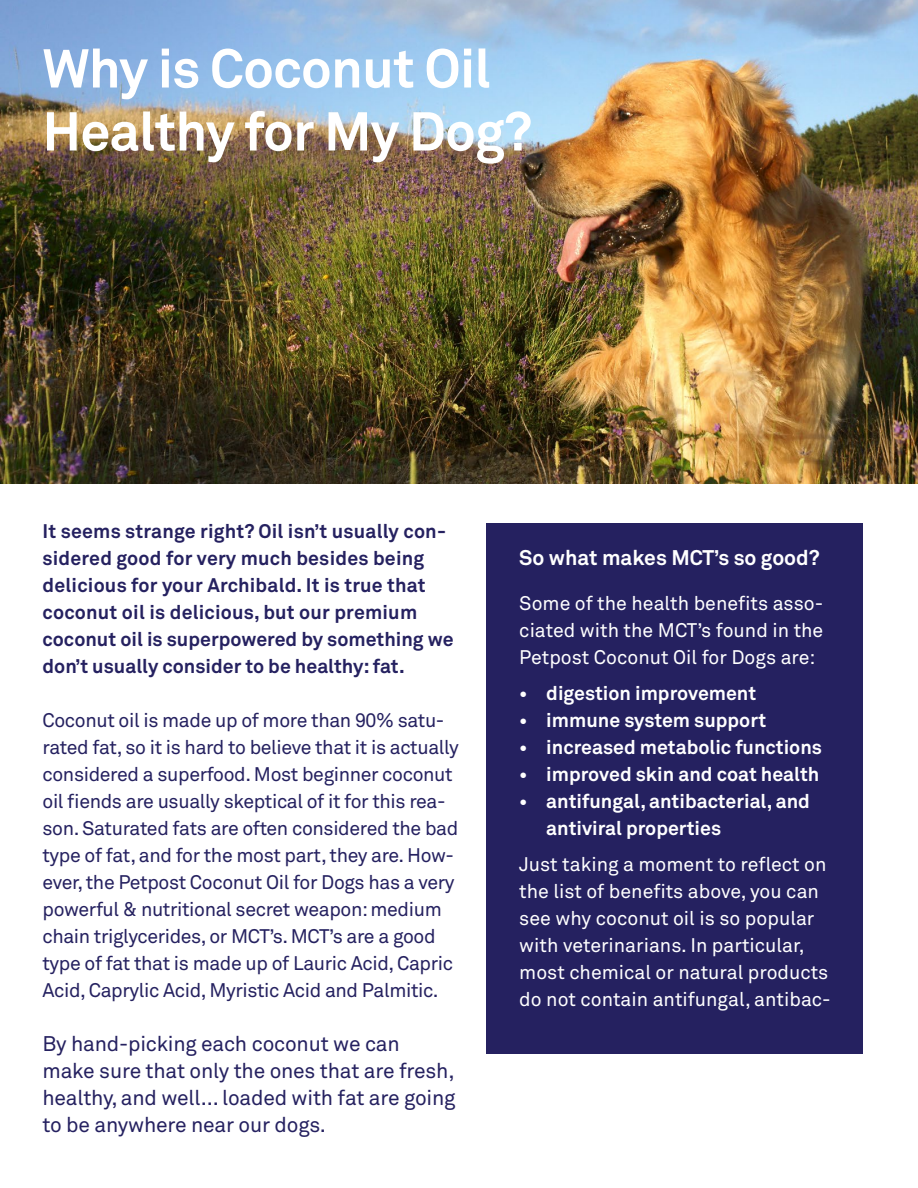
<style>
.page{position:relative;width:918px;height:1188px;background:#fff}
.page>*{position:absolute;margin:0;border:0;box-sizing:border-box;transform-origin:0 0}
.t1{font:700 54px "Akkurat";letter-spacing:-.015em;color:#fff}
.t2{font:21px/27px "Akkurat";letter-spacing:-.01em;color:#252160}
.t3{font:700 21px "Akkurat";color:#fff}
.t4{font:19.5px/27px "Akkurat";letter-spacing:-.02em;color:#252160}
.t5{font:19.5px/27px "Akkurat";color:#fff;text-align:justify}
.t6{font:700 19.5px/27px "Akkurat";letter-spacing:.01em;color:#252160}
.t7{font:700 19.5px/27px "Akkurat";color:#fff}
</style>
<div class="page">
<img style="left:0;top:0;width:918px;height:484px">
<div style="left:486px;top:523px;width:376px;height:531px;background:#252160"></div>
<p class="t1" style="left:43px;top:34px;width:450px">Why is Coconut Oil</p>
<p class="t1" style="left:43px;top:97px;width:491px">Healthy for My Dog?</p>
<p class="t6" style="left:43px;top:517px;width:413px">It seems strange right? Oil isn’t usually con&shy;sidered good for very much besides being delicious for your Archibald. It is true that coconut oil is delicious, but our premium coconut oil is superpowered by something we don’t usually consider to be healthy: fat.</p>
<p class="t4" style="left:43px;top:707px;width:418px">Coconut oil is made up of more than 90% satu&shy;rated fat, so it is hard to believe that it is actually considered a superfood. Most beginner coconut oil fiends are usually skeptical of it for this rea&shy;son. Saturated fats are often considered the bad type of fat, and for the most part, they are. How&shy;ever, the Petpost Coconut Oil for Dogs has a very powerful &amp; nutritional secret weapon: medium chain triglycerides, or MCT’s. MCT’s are a good type of fat that is made up of Lauric Acid, Capric Acid, Caprylic Acid, Myristic Acid and Palmitic.</p>
<p class="t2" style="left:43px;top:1030px;width:415px">By hand-picking each coconut we can make sure that only the ones that are fresh, healthy, and well... loaded with fat are going to be anywhere near our dogs.</p>
<p class="t3" style="left:519px;top:544px;width:302px">So what makes MCT’s so good?</p>
<p class="t5" style="left:519px;top:590px;width:306px">Some of the health benefits asso&shy;ciated with the MCT’s found in the Petpost Coconut Oil for Dogs are:</p>
<p class="t7" style="left:519px;top:679px;width:239px">• digestion improvement</p>
<p class="t7" style="left:519px;top:706px;width:248px">• immune system support</p>
<p class="t7" style="left:519px;top:733px;width:304px">• increased metabolic functions</p>
<p class="t7" style="left:519px;top:760px;width:302px">• improved skin and coat health</p>
<p class="t7" style="left:546px;top:787px;width:265px;text-indent:-27px">• antifungal, antibacterial, and antiviral properties</p>
<p class="t5" style="left:519px;top:851px;width:313px;text-align:left">Just taking a moment to reflect on the list of benefits above, you can see why coconut oil is so popular with veterinarians. In particular, most chemical or natural products do not contain antifungal, antibac-</p>
</div>
